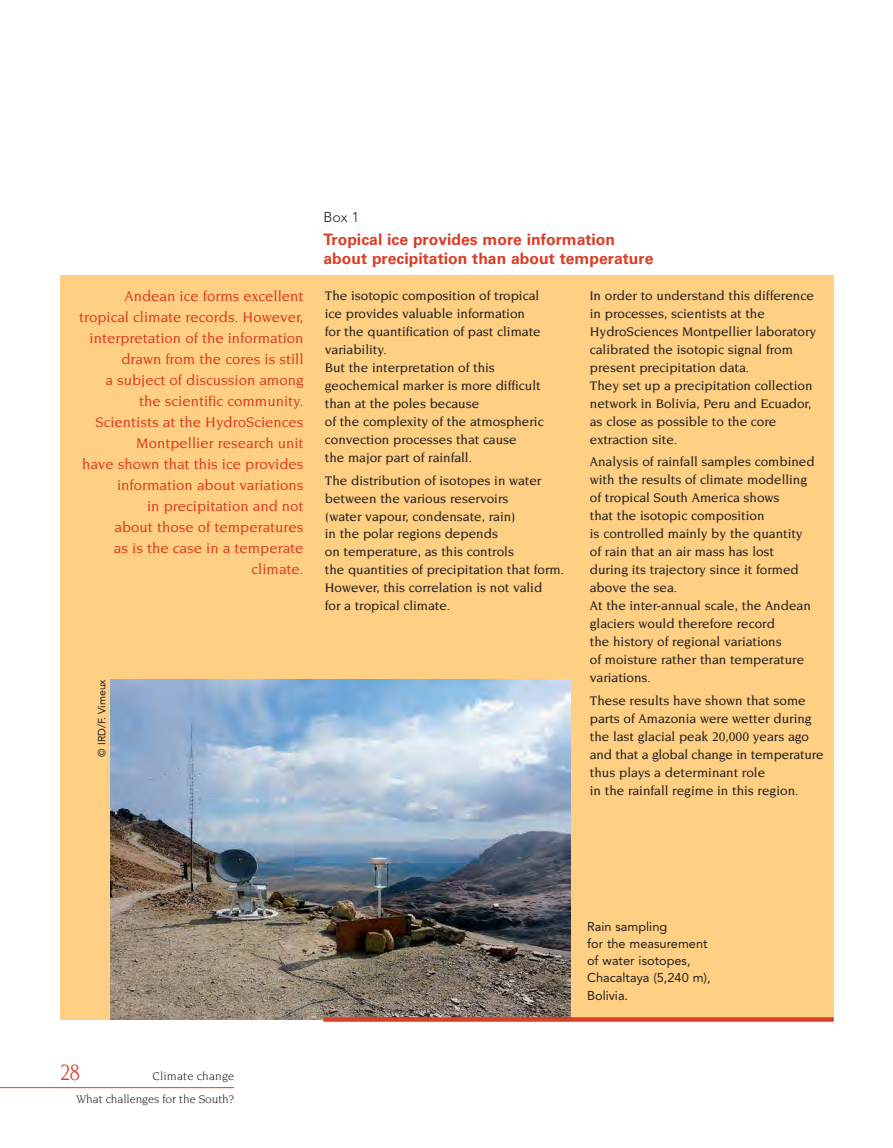
<style>
.page{position:relative;width:893px;height:1148px;background:#fff}
.page>*{position:absolute;margin:0;border:0;box-sizing:border-box;transform-origin:0 0}
.t1{font:24px "Novarese";color:#d93f26;scale:.9 1}
.t2{font:700 15.75px/18.8px "Univers";color:#d93f26}
.t3{font:500 15px/21px "Novarese";color:#d94025;text-align:right}
.t4{font:300 14.25px "Avenir";color:#231f20}
.t5{font:500 13.5px/18px "Novarese";color:#231f20}
.t6{font:12.75px/17.2px "Avenir";color:#231f20}
.t7{font:12px/22.5px "Novarese";letter-spacing:-.01em;color:#231f20;text-align:right}
.t8{font:10.5px "Avenir";color:#231f20}
</style>
<div class="page">
<div style="left:60px;top:275px;width:773px;height:744px;background:#ffcf83"></div>
<hr style="left:0;top:1087px;width:234px;height:1px;background:#d93f26">
<img style="left:111px;top:679px;width:459px;height:340px">
<svg style="left:323px;top:1017px;width:510px;height:4px;fill:#d94025"></svg>
<p class="t4" style="left:323px;top:212px;width:37px">Box 1</p>
<p class="t2" style="left:323px;top:232px;width:331px">Tropical ice provides more information about precipitation than about temperature</p>
<p class="t3" style="left:79px;top:287px;width:226px">Andean ice forms excellent tropical climate records. However, interpretation of the information drawn from the cores is still<br>a subject of discussion among<br>the scientific community.<br>Scientists at the HydroSciences<br>Montpellier research unit<br>have shown that this ice provides information about variations<br>in precipitation and not<br>about those of temperatures<br>as is the case in a temperate climate.</p>
<p class="t5" style="left:325px;top:288px;width:220px">The isotopic composition of tropical ice provides valuable information for the quantification of past climate variability.<br>But the interpretation of this geochemical marker is more difficult than at the poles because<br>of the complexity of the atmospheric convection processes that cause<br>the major part of rainfall.</p>
<p class="t5" style="left:325px;top:472px;width:241px">The distribution of isotopes in water between the various reservoirs<br>(water vapour, condensate, rain)<br>in the polar regions depends<br>on temperature, as this controls<br>the quantities of precipitation that form.<br>However, this correlation is not valid<br>for a tropical climate.</p>
<p class="t8" style="left:97px;top:756px;width:79px;rotate:-90deg">© IRD/F. Vimeux</p>
<p class="t5" style="left:590px;top:287px;width:228px">In order to understand this difference in processes, scientists at the HydroSciences Montpellier laboratory calibrated the isotopic signal from present precipitation data.<br>They set up a precipitation collection network in Bolivia, Peru and Ecuador, as close as possible to the core extraction site.</p>
<p class="t5" style="left:590px;top:454px;width:226px">Analysis of rainfall samples combined with the results of climate modelling of tropical South America shows<br>that the isotopic composition<br>is controlled mainly by the quantity of rain that an air mass has lost during its trajectory since it formed above the sea.<br>At the inter-annual scale, the Andean glaciers would therefore record<br>the history of regional variations<br>of moisture rather than temperature variations.</p>
<p class="t5" style="left:590px;top:692px;width:235px">These results have shown that some parts of Amazonia were wetter during the last glacial peak 20,000 years ago and that a global change in temperature thus plays a determinant role<br>in the rainfall regime in this region.</p>
<h1 class="t1" style="left:60px;top:1062px;width:24px">28</h1>
<p class="t7" style="left:76px;top:1066px;width:159px">Climate change<br>What challenges for the South?</p>
<p class="t6" style="left:587px;top:918px;width:125px">Rain sampling<br>for the measurement of water isotopes,<br>Chacaltaya (5,240 m),<br>Bolivia.</p>
</div>
